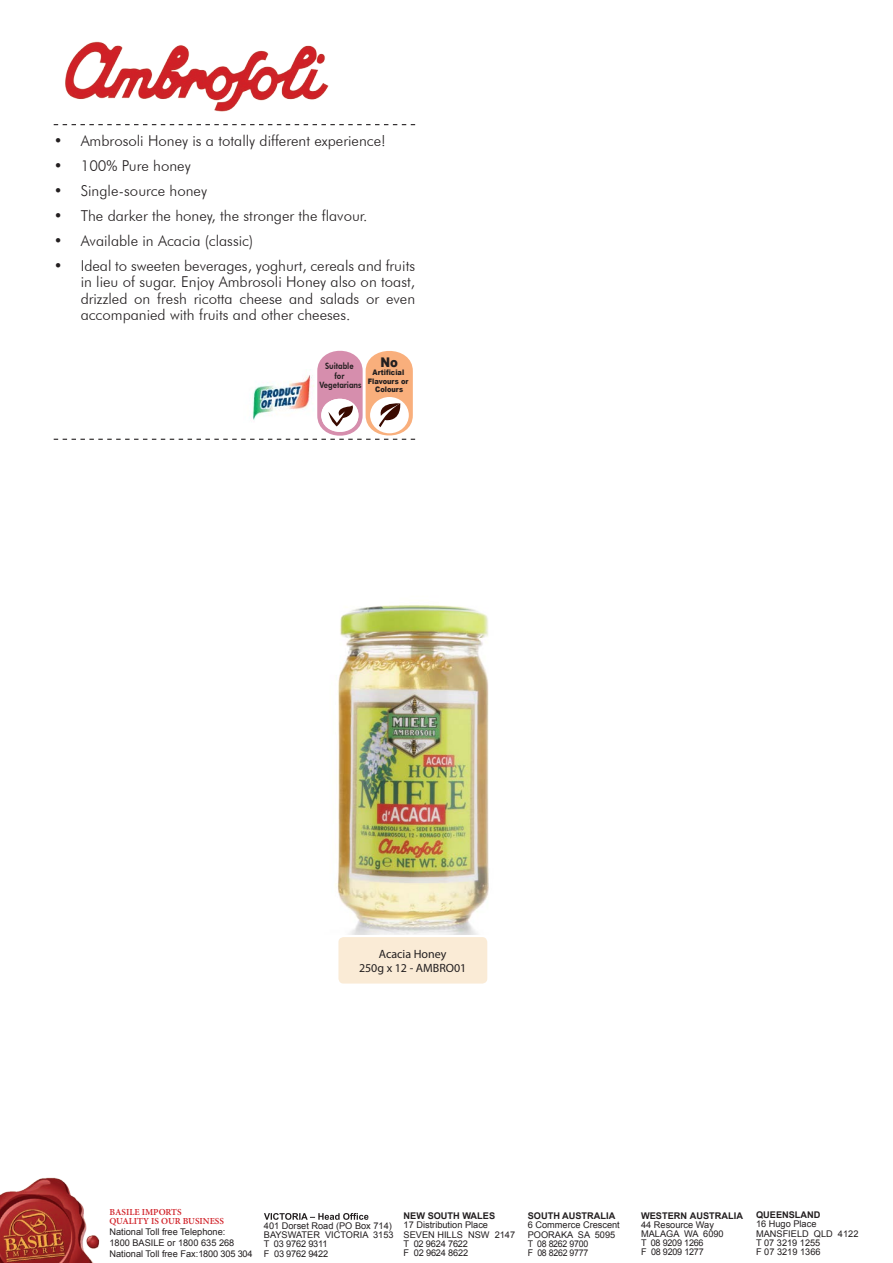
<style>
.page{position:relative;width:893px;height:1263px;background:#fff}
.page>*{position:absolute;margin:0;border:0;box-sizing:border-box;transform-origin:0 0}
.t1{font:300 15px/16.5px "Futura BT";color:#231f20;text-align:justify}
.t2{font:900 13.35px "Arial";color:#231f20;scale:.87 1}
.t3{font:12px/14.4px "Myriad Pro";color:#231f20;text-align:center}
.t4{font:9.15px/9.1px "Arial";color:#231f20}
.t5{font:700 9.15px "Arial";color:#231f20}
.t6{font:600 9.15px/9.1px "Minion Pro";color:#d1232a}
.t7{font:800 8.7px/9.3px "Futura BT";color:#231f20;text-align:center;scale:.86 1}
.t8{font:900 7.65px/8.4px "Arial";color:#231f20;text-align:center;scale:.87 1}
</style>
<div class="page">
<svg style="left:264px;top:1213px;width:104px;height:7px"></svg>
<img style="left:0;top:1177px;width:100px;height:86px">
<svg style="left:54px;top:124px;width:361px;height:1px"></svg>
<img style="left:65px;top:41px;width:264px;height:71px">
<img style="left:335px;top:605px;width:154px;height:330px">
<div style="left:338px;top:937px;width:149px;height:46px;background:#faebd6;border-radius:5px"></div>
<svg style="left:54px;top:350px;width:361px;height:90px"></svg>
<h1 class="t1" style="left:54px;top:132px;width:334px">• Ambrosoli Honey is a totally different experience!</h1>
<h1 class="t1" style="left:54px;top:157px;width:139px">• 100% Pure honey</h1>
<h1 class="t1" style="left:54px;top:182px;width:155px">• Single-source honey</h1>
<h1 class="t1" style="left:54px;top:207px;width:315px">• The darker the honey, the stronger the flavour.</h1>
<h1 class="t1" style="left:54px;top:232px;width:201px">• Available in Acacia (classic)</h1>
<h1 class="t1" style="left:81px;top:257px;width:336px;text-indent:-27px">• Ideal to sweeten beverages, yoghurt, cereals and fruits in lieu of sugar. Enjoy Ambrosoli Honey also on toast, drizzled on fresh ricotta cheese and salads or even accompanied with fruits and other cheeses.</h1>
<h2 class="t2" style="left:380px;top:352px;width:22px">No</h2>
<p class="t8" style="left:368px;top:368px;width:48px">Artificial<br>Flavours or<br>Colours</p>
<p class="t7" style="left:319px;top:361px;width:51px">Suitable<br>for<br>Vegetarians</p>
<h3 class="t3" style="left:359px;top:946px;width:109px">Acacia Honey<br>250g x 12 - AMBRO01</h3>
<p class="t6" style="left:109px;top:1207px;width:116px">BASILE IMPORTS<br>QUALITY IS OUR BUSINESS</p>
<p class="t4" style="left:109px;top:1226px;width:145px;line-height:10.8px">National Toll free Telephone:<br>1800 BASILE or 1800 635 268<br>National Toll free Fax:1800 305 304</p>
<p class="t4" style="left:264px;top:1221px;width:131px">401 Dorset Road (PO Box 714)<br>BAYSWATER VICTORIA 3153<br>T 03 9762 9311<br>F 03 9762 9422</p>
<p class="t5" style="left:404px;top:1210px;width:93px">NEW SOUTH WALES</p>
<p class="t4" style="left:404px;top:1220px;width:113px">17 Distribution Place<br>SEVEN HILLS NSW 2147<br>T 02 9624 7622<br>F 02 9624 8622</p>
<p class="t5" style="left:528px;top:1210px;width:89px">SOUTH AUSTRALIA</p>
<p class="t4" style="left:528px;top:1221px;width:94px">6 Commerce Crescent<br>POORAKA SA 5095<br>T 08 8262 9700<br>F 08 8262 9777</p>
<p class="t5" style="left:641px;top:1209px;width:103px">WESTERN AUSTRALIA</p>
<p class="t4" style="left:641px;top:1220px;width:84px">44 Resource Way<br>MALAGA WA 6090<br>T 08 9209 1266<br>F 08 9209 1277</p>
<p class="t5" style="left:756px;top:1209px;width:66px">QUEENSLAND</p>
<p class="t4" style="left:756px;top:1220px;width:104px">16 Hugo Place<br>MANSFIELD QLD 4122<br>T 07 3219 1255<br>F 07 3219 1366</p>
</div>
